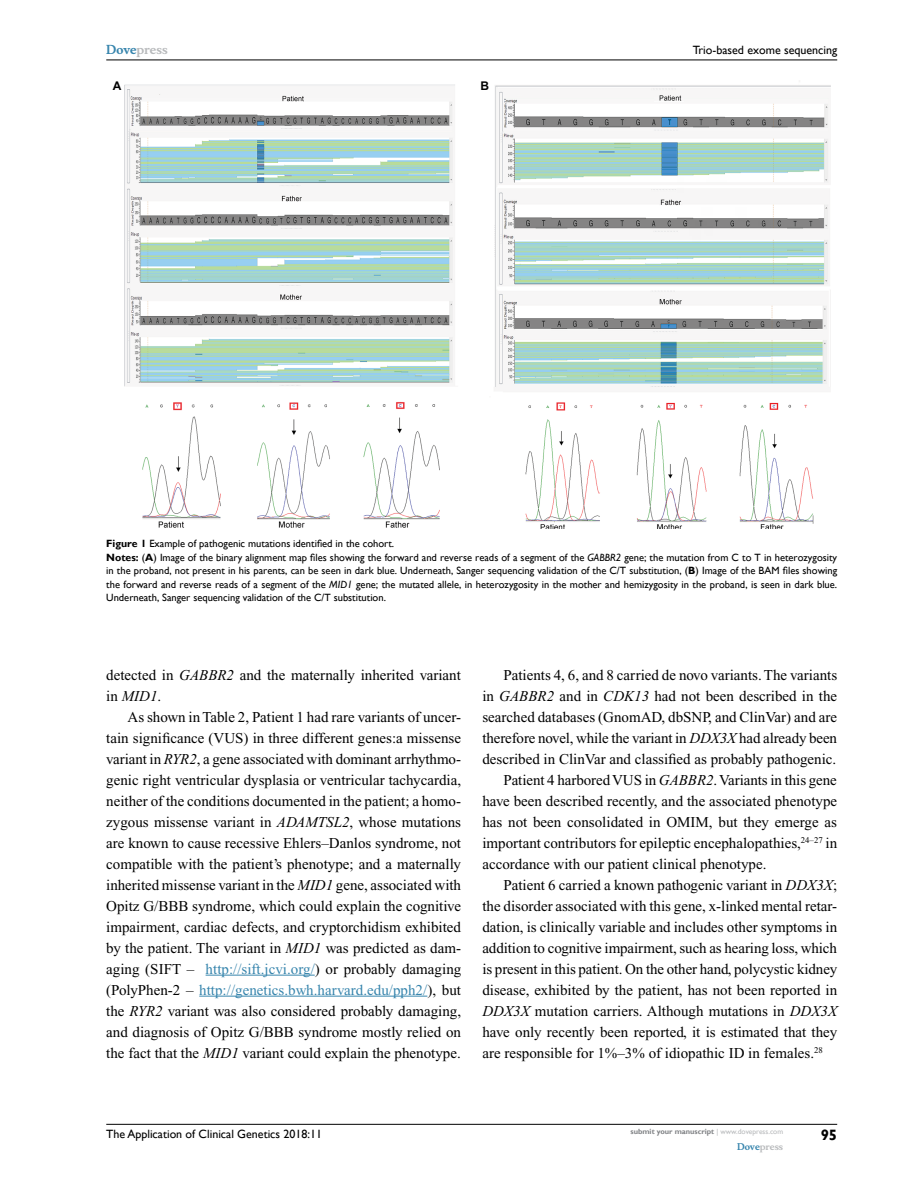
<style>
.page{position:relative;width:918px;height:1188px;background:#fff}
.page>*{position:absolute;margin:0;border:0;box-sizing:border-box;transform-origin:0 0}
.t1{font:15px/21px "Times New Roman";color:#000}
.t2{font:700 15px "Gill Sans";color:#000}
.t3{font:12px "Gill Sans";color:#000}
.t4{font:700 12px "Musee";color:#b8babc}
.t5{font:700 12px "Arial";color:#000}
.t6{font:10.5px/13.5px "Gill Sans";color:#000}
.t7{font:700 9px "Musee";color:#b8babc}
.t8{font:700 7.5px "Gill Sans";color:#808285}
.s1{color:#3785ad}
.s2{font-weight:700}
.s3{font-style:italic}
.s4{font-weight:400;color:#b8babc}
</style>
<div class="page">
<hr style="left:106px;top:1124px;width:731px;height:1px;background:#000">
<hr style="left:106px;top:60px;width:731px;height:1px;background:#000">
<hr style="left:206px;top:975px;width:109px;height:1px;background:#3785ad">
<hr style="left:199px;top:996px;width:228px;height:1px;background:#3785ad">
<img style="left:125px;top:84px;width:706px;height:445px">
<p class="t4" style="left:106px;top:43px;width:63px"><span class="s1">Dove</span>press</p>
<p class="t5" style="left:113px;top:77px;width:10px">A</p>
<p class="t5" style="left:481px;top:77px;width:10px">B</p>
<p class="t3" style="left:693px;top:43px;width:146px">Trio-based exome sequencing</p>
<p class="t6" style="left:106px;top:537px;width:732px"><span class="s2">Figure 1</span> Example of pathogenic mutations identified in the cohort.<br><span class="s2">Notes:</span> (<span class="s2">A</span>) Image of the binary alignment map files showing the forward and reverse reads of a segment of the <span class="s3">GABBR2</span> gene; the mutation from C to T in heterozygosity in the proband, not present in his parents, can be seen in dark blue. Underneath, Sanger sequencing validation of the C/T substitution, (<span class="s2">B</span>) Image of the BAM files showing the forward and reverse reads of a segment of the <span class="s3">MID1</span> gene; the mutated allele, in heterozygosity in the mother and hemizygosity in the proband, is seen in dark blue.<br>Underneath, Sanger sequencing validation of the C/T substitution.</p>
<p class="t1" style="left:106px;top:664px;width:356px">detected in <span class="s3">GABBR2</span> and the maternally inherited variant in <span class="s3">MID1</span>.</p>
<p class="t1" style="left:106px;top:706px;width:357px;text-align:justify;text-indent:21px">As shown in Table 2, Patient 1 had rare variants of uncer&shy;tain significance (VUS) in three different genes:a missense variant in <span class="s3">RYR2</span>, a gene associated with dominant arrhythmo&shy;genic right ventricular dysplasia or ventricular tachycardia, neither of the conditions documented in the patient; a homo&shy;zygous missense variant in <span class="s3">ADAMTSL2</span>, whose mutations are known to cause recessive Ehlers–Danlos syndrome, not compatible with the patient’s phenotype; and a maternally inherited missense variant in the <span class="s3">MID1</span> gene, associated with Opitz G/BBB syndrome, which could explain the cognitive impairment, cardiac defects, and cryptorchidism exhibited by the patient. The variant in <span class="s3">MID1</span> was predicted as dam&shy;aging (SIFT – <span class="s1">http://sift.jcvi.org/</span>) or probably damaging (PolyPhen-2 – <span class="s1">http://genetics.bwh.harvard.edu/pph2/</span>), but the <span class="s3">RYR2</span> variant was also considered probably damaging, and diagnosis of Opitz G/BBB syndrome mostly relied on the fact that the <span class="s3">MID1</span> variant could explain the phenotype.</p>
<p class="t1" style="left:504px;top:664px;width:335px">Patients 4, 6, and 8 carried de novo variants. The variants</p>
<p class="t1" style="left:482px;top:685px;width:356px">in <span class="s3">GABBR2</span> and in <span class="s3">CDK13</span> had not been described in the</p>
<p class="t1" style="left:482px;top:706px;width:356px">searched databases (GnomAD, dbSNP, and ClinVar) and are</p>
<p class="t1" style="left:482px;top:727px;width:356px">therefore novel, while the variant in <span class="s3">DDX3X</span> had already been</p>
<p class="t1" style="left:482px;top:748px;width:355px">described in ClinVar and classified as probably pathogenic.</p>
<p class="t1" style="left:504px;top:769px;width:335px">Patient 4 harbored VUS in <span class="s3">GABBR2</span>. Variants in this gene</p>
<p class="t1" style="left:482px;top:790px;width:356px">have been described recently, and the associated phenotype</p>
<p class="t1" style="left:482px;top:811px;width:356px">has not been consolidated in OMIM, but they emerge as</p>
<p class="t1" style="left:482px;top:832px;width:356px">important contributors for epileptic encephalopathies,<sup>24–27</sup> in</p>
<p class="t1" style="left:482px;top:853px;width:286px">accordance with our patient clinical phenotype.</p>
<p class="t1" style="left:504px;top:874px;width:335px">Patient 6 carried a known pathogenic variant in <span class="s3">DDX3X</span>;</p>
<p class="t1" style="left:482px;top:895px;width:356px">the disorder associated with this gene, x-linked mental retar-</p>
<p class="t1" style="left:482px;top:916px;width:356px">dation, is clinically variable and includes other symptoms in</p>
<p class="t1" style="left:482px;top:937px;width:356px">addition to cognitive impairment, such as hearing loss, which</p>
<p class="t1" style="left:482px;top:958px;width:356px">is present in this patient. On the other hand, polycystic kidney</p>
<p class="t1" style="left:482px;top:979px;width:356px">disease, exhibited by the patient, has not been reported in</p>
<p class="t1" style="left:482px;top:1000px;width:356px"><span class="s3">DDX3X</span> mutation carriers. Although mutations in <span class="s3">DDX3X</span></p>
<p class="t1" style="left:482px;top:1021px;width:356px">have only recently been reported, it is estimated that they</p>
<p class="t1" style="left:482px;top:1042px;width:342px">are responsible for 1%–3% of idiopathic ID in females.<sup>28</sup></p>
<p class="t3" style="left:106px;top:1127px;width:217px">The Application of Clinical Genetics 2018:11</p>
<p class="t8" style="left:631px;top:1127px;width:154px">submit your manuscript <span class="s4">| www.dovepress.com</span></p>
<p class="t7" style="left:737px;top:1141px;width:48px"><span class="s1">Dove</span>press</p>
<p class="t2" style="left:821px;top:1126px;width:18px">95</p>
</div>
